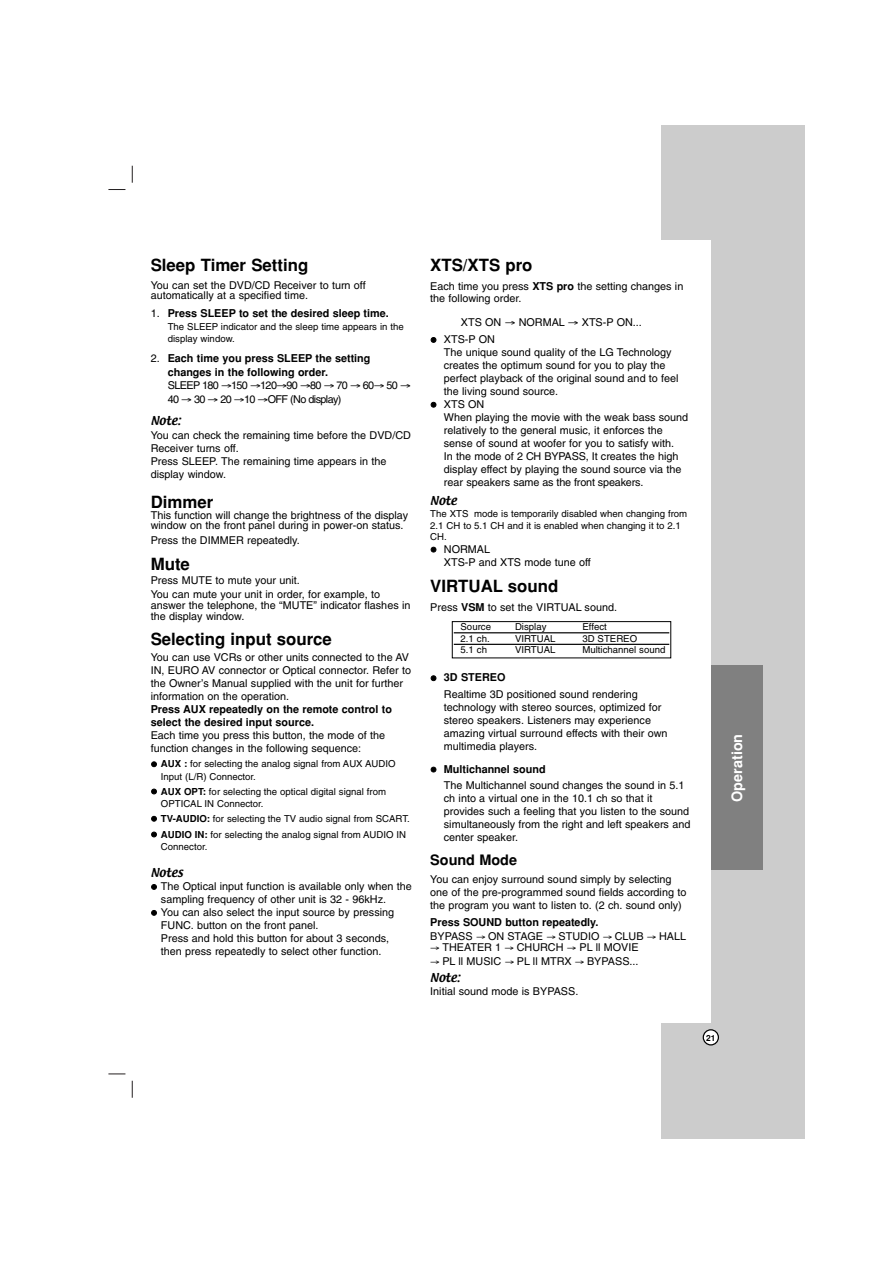
<style>
.page{position:relative;width:893px;height:1263px;background:#fff}
.page>*{position:absolute;margin:0;border:0;box-sizing:border-box;transform-origin:0 0}
.t1{font:700 16.8px "Helvetica";color:#000}
.t2{font:700 14.4px "Helvetica";color:#fff}
.t3{font:700 14.4px "Helvetica";color:#000}
.t4{font:10.8px/12.9px "Helvetica";color:#000}
.t5{font:700 10.8px/13.5px "Helvetica";color:#000}
.t6{font:10.8px "Textile";color:#000}
.t7{font:9.6px/12.3px "Helvetica";color:#000}
.t8{font:700 8.4px "Helvetica";color:#000}
.s1{font-weight:400}
.s2{font-weight:700}
</style>
<div class="page">
<svg style="left:132px;top:166px;width:1px;height:17px"></svg>
<svg style="left:132px;top:1081px;width:1px;height:17px"></svg>
<svg style="left:108px;top:189px;width:17px;height:1px"></svg>
<svg style="left:108px;top:1074px;width:17px;height:1px"></svg>
<div style="left:661px;top:125px;width:143px;height:1013px;background:#ccc"></div>
<div style="left:601px;top:241px;width:109px;height:782px;background:#fff"></div>
<svg style="left:702px;top:1029px;width:17px;height:17px"></svg>
<div style="left:710px;top:666px;width:52px;height:204px;background:#808080"></div>
<hr style="left:454px;top:632px;width:215px;height:1px;background:#000">
<hr style="left:454px;top:644px;width:215px;height:1px;background:#000">
<div style="left:452px;top:621px;width:219px;height:37px;border:1px solid #000"></div>
<h1 class="t1" style="left:151px;top:259px;width:159px">Sleep Timer Setting</h1>
<p class="t4" style="left:151px;top:280px;width:216px;line-height:10.8px">You can set the DVD/CD Receiver to turn off automatically at a specified time.</p>
<p class="t5" style="left:151px;top:308px;width:239px"><span class="s1">1.</span> Press SLEEP to set the desired sleep time.</p>
<p class="t7" style="left:168px;top:321px;width:237px">The SLEEP indicator and the sleep time appears in the display window.</p>
<p class="t5" style="left:168px;top:353px;width:244px;text-indent:-17px"><span class="s1">2.</span> Each time you press SLEEP the setting changes in the following order.<br><span class="s1">SLEEP 180</span> →<span class="s1">150</span> →<span class="s1">120</span>→<span class="s1">90</span> →<span class="s1">80</span> → <span class="s1">70</span> → <span class="s1">60</span>→ <span class="s1">50</span> → <span class="s1">40</span> → <span class="s1">30</span> → <span class="s1">20</span> →<span class="s1">10</span> →<span class="s1">OFF (No display)</span></p>
<p class="t6" style="left:151px;top:415px;width:31px">Note:</p>
<p class="t4" style="left:151px;top:429px;width:262px">You can check the remaining time before the DVD/CD Receiver turns off.<br>Press SLEEP. The remaining time appears in the display window.</p>
<h1 class="t1" style="left:151px;top:496px;width:64px">Dimmer</h1>
<p class="t4" style="left:151px;top:510px;width:259px;line-height:10.8px">This function will change the brightness of the display window on the front panel during in power-on status.</p>
<p class="t4" style="left:151px;top:534px;width:150px">Press the DIMMER repeatedly.</p>
<h1 class="t1" style="left:151px;top:558px;width:41px">Mute</h1>
<p class="t4" style="left:151px;top:574px;width:231px;line-height:14.2px">Press MUTE to mute your unit.<br>You can mute your unit in order, for example, to</p>
<p class="t4" style="left:151px;top:601px;width:261px;line-height:10.8px">answer the telephone, the “MUTE” indicator flashes in the display window.</p>
<h1 class="t1" style="left:151px;top:633px;width:183px">Selecting input source</h1>
<p class="t4" style="left:151px;top:652px;width:262px">You can use VCRs or other units connected to the AV IN, EURO AV connector or Optical connector. Refer to the Owner’s Manual supplied with the unit for further information on the operation.</p>
<p class="t5" style="left:151px;top:704px;width:243px;line-height:12.9px">Press AUX repeatedly on the remote control to select the desired input source.</p>
<p class="t4" style="left:151px;top:730px;width:236px">Each time you press this button, the mode of the function changes in the following sequence:</p>
<p class="t7" style="left:161px;top:759px;width:236px"><span class="s2">AUX :</span> for selecting the analog signal from AUX AUDIO<br>Input (L/R) Connector.</p>
<p class="t7" style="left:161px;top:786px;width:227px"><span class="s2">AUX OPT:</span> for selecting the optical digital signal from<br>OPTICAL IN Connector.</p>
<p class="t7" style="left:161px;top:812px;width:250px;line-height:15.8px"><span class="s2">TV-AUDIO:</span> for selecting the TV audio signal from SCART.<br><span class="s2">AUDIO IN:</span> for selecting the analog signal from AUDIO IN</p>
<p class="t7" style="left:161px;top:841px;width:48px">Connector.</p>
<p class="t6" style="left:151px;top:866px;width:34px">Notes</p>
<p class="t4" style="left:161px;top:881px;width:252px">The Optical input function is available only when the sampling frequency of other unit is 32 - 96kHz.<br>You can also select the input source by pressing FUNC. button on the front panel.<br>Press and hold this button for about 3 seconds, then press repeatedly to select other function.</p>
<h1 class="t1" style="left:430px;top:259px;width:104px">XTS/XTS pro</h1>
<p class="t4" style="left:430px;top:281px;width:254px;line-height:12px">Each time you press <span class="s2">XTS pro</span> the setting changes in the following order.</p>
<p class="t4" style="left:444px;top:314px;width:199px;line-height:17.2px;text-indent:17px">XTS ON → NORMAL → XTS-P ON...<br>XTS-P ON</p>
<p class="t4" style="left:444px;top:347px;width:246px">The unique sound quality of the LG Technology creates the optimum sound for you to play the perfect playback of the original sound and to feel the living sound source.<br>XTS ON<br>When playing the movie with the weak bass sound relatively to the general music, it enforces the sense of sound at woofer for you to satisfy with.<br>In the mode of 2 CH BYPASS, It creates the high display effect by playing the sound source via the rear speakers same as the front speakers.</p>
<p class="t6" style="left:430px;top:494px;width:28px">Note</p>
<p class="t7" style="left:430px;top:509px;width:258px;line-height:11.6px">The XTS mode is temporarily disabled when changing from<br>2.1 CH to 5.1 CH and it is enabled when changing it to 2.1<br>CH.</p>
<p class="t4" style="left:444px;top:544px;width:148px">NORMAL<br>XTS-P and XTS mode tune off</p>
<h1 class="t1" style="left:430px;top:580px;width:130px">VIRTUAL sound</h1>
<p class="t4" style="left:430px;top:602px;width:188px">Press <span class="s2">VSM</span> to set the VIRTUAL sound.</p>
<p class="t7" style="left:460px;top:622px;width:32px">Source</p>
<p class="t7" style="left:515px;top:622px;width:33px">Display</p>
<p class="t7" style="left:582px;top:622px;width:26px">Effect</p>
<p class="t7" style="left:460px;top:633px;width:31px">2.1 ch.</p>
<p class="t7" style="left:515px;top:633px;width:42px">VIRTUAL</p>
<p class="t7" style="left:582px;top:633px;width:56px">3D STEREO</p>
<p class="t7" style="left:460px;top:645px;width:28px">5.1 ch</p>
<p class="t7" style="left:515px;top:645px;width:42px">VIRTUAL</p>
<p class="t7" style="left:582px;top:645px;width:84px">Multichannel sound</p>
<p class="t5" style="left:444px;top:672px;width:63px">3D STEREO</p>
<p class="t4" style="left:444px;top:689px;width:225px">Realtime 3D positioned sound rendering technology with stereo sources, optimized for stereo speakers. Listeners may experience amazing virtual surround effects with their own multimedia players.</p>
<p class="t5" style="left:444px;top:763px;width:103px">Multichannel sound</p>
<p class="t4" style="left:444px;top:780px;width:248px">The Multichannel sound changes the sound in 5.1 ch into a virtual one in the 10.1 ch so that it provides such a feeling that you listen to the sound simultaneously from the right and left speakers and center speaker.</p>
<h2 class="t3" style="left:430px;top:854px;width:88px">Sound Mode</h2>
<p class="t4" style="left:430px;top:873px;width:257px">You can enjoy surround sound simply by selecting one of the pre-programmed sound fields according to the program you want to listen to. (2 ch. sound only)</p>
<p class="t5" style="left:430px;top:916px;width:257px;line-height:14.2px">Press SOUND button repeatedly.<br><span class="s1">BYPASS</span> → <span class="s1">ON STAGE</span> → <span class="s1">STUDIO</span> → <span class="s1">CLUB</span> → <span class="s1">HALL</span></p>
<p class="t4" style="left:430px;top:942px;width:210px">→ THEATER 1 → CHURCH → PL ll MOVIE</p>
<p class="t4" style="left:430px;top:956px;width:210px">→ PL ll MUSIC → PL ll MTRX → BYPASS...</p>
<p class="t6" style="left:430px;top:971px;width:31px">Note:</p>
<p class="t4" style="left:430px;top:986px;width:150px">Initial sound mode is BYPASS.</p>
<p class="t8" style="left:706px;top:1035px;width:11px">21</p>
<h2 class="t2" style="left:731px;top:802px;width:69px;rotate:-90deg">Operation</h2>
</div>
